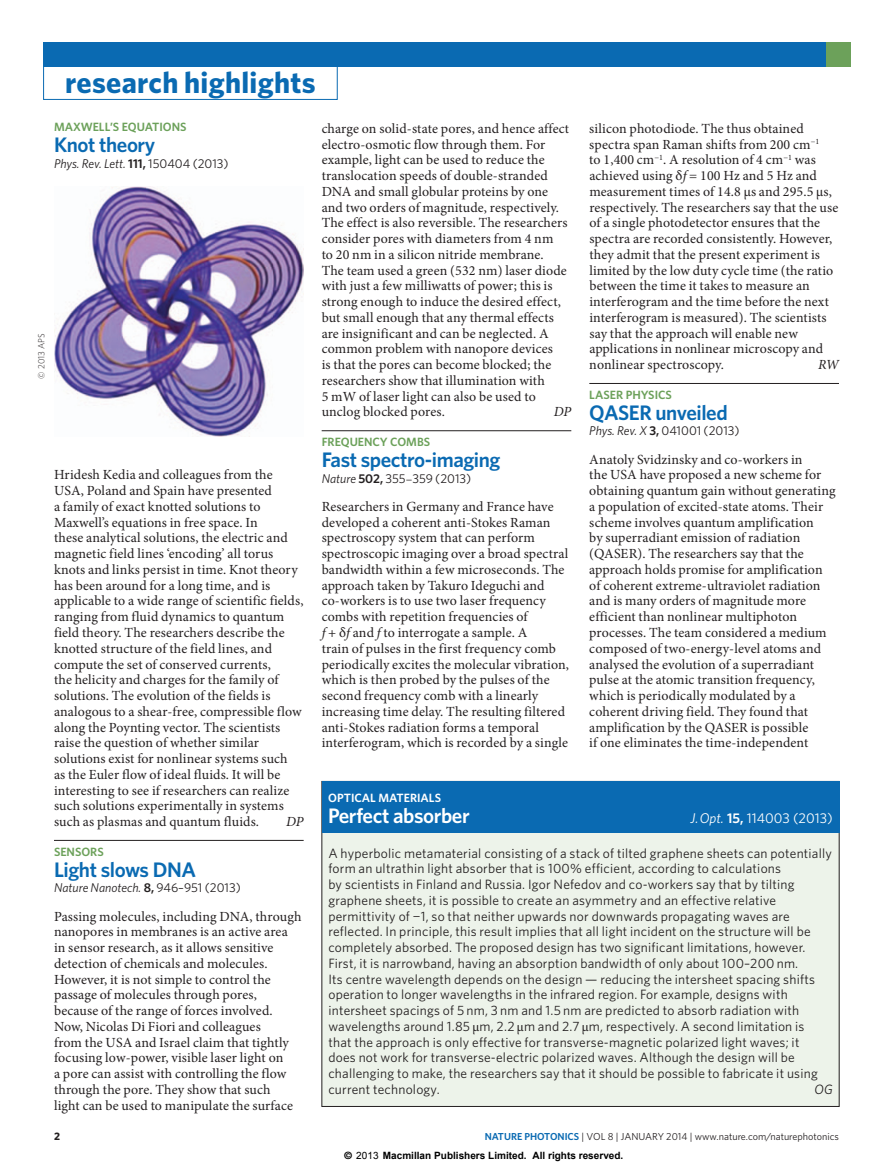
<style>
.page{position:relative;width:893px;height:1174px;background:#fff}
.page>*{position:absolute;margin:0;border:0;box-sizing:border-box;transform-origin:0 0}
.t1{font:700 30px "Whitney";letter-spacing:.01em;color:#0a6ab2}
.Title{font:600 21px "Whitney";letter-spacing:-.02em;color:#0a6ab2}
.Title-2{font:600 21px "Whitney";letter-spacing:-.02em;color:#fff}
.Title-3{font:14.1px "Whitney";color:#fff}
.Body_first{font:13.95px/15.8px "Minion Pro";letter-spacing:.01em;color:#231f20}
.Body_first-2{font:italic 13.95px "Minion Pro";color:#231f20}
.Box_body_first{font:13.5px/15.8px "Whitney";letter-spacing:.015em;color:#231f20}
.Box_body_first-2{font:italic 13.5px "Whitney";color:#231f20}
.Journal_DOI_ref{font:italic 12.75px "Whitney";color:#231f20}
.Journal_DOI_ref-2{font:12.75px "Whitney";color:#231f20}
.Subject_w_rule{font:600 12px "Whitney";color:#6ca15a}
.Subject{font:600 12px "Whitney";color:#6ca15a}
.Subject-2{font:600 12px "Whitney";color:#fff}
.t2{font:700 10.8px "Whitney";color:#231f20}
.t3{font:10.2px "Whitney";color:#231f20}
.t4{font:700 10.05px "Arial";color:#000}
.Picture_credit{font:300 9px "Whitney";color:#231f20}
.s1{font-weight:600;font-style:normal}
.s2{font-style:normal}
.s3{font-style:italic}
.s4{font-weight:600}
.s5{font-family:"Minion Pro"}
.s6{font-weight:600;color:#0a6ab2}
.s7{font-family:"Helvetica"}
.s8{font-weight:400}
</style>
<div class="page">
<div style="left:43px;top:66px;width:295px;height:34px;border:1px solid #0a6ab2"></div>
<div style="left:43px;top:43px;width:806px;height:24px;background:#0a6ab2"></div>
<div style="left:826px;top:43px;width:24px;height:24px;background:#6ca15a"></div>
<hr style="left:54px;top:840px;width:250px;height:1px;background:#231f20">
<hr style="left:322px;top:430px;width:249px;height:1px;background:#231f20">
<hr style="left:589px;top:383px;width:250px;height:1px;background:#231f20">
<img style="left:54px;top:187px;width:249px;height:249px">
<div style="left:322px;top:781px;width:517px;height:325px;background:#edf3ea"></div>
<div style="left:322px;top:781px;width:517px;height:52px;background:#0a6ab2"></div>
<p class="Picture_credit" style="left:35px;top:378px;width:47px;rotate:-90deg">© 2013 APS</p>
<p class="t1" style="left:65px;top:62px;width:252px">research highlights</p>
<p class="Subject" style="left:54px;top:119px;width:134px">MAXWELL’S EQUATIONS</p>
<p class="Title" style="left:54px;top:131px;width:103px">Knot theory</p>
<p class="Journal_DOI_ref" style="left:54px;top:155px;width:176px">Phys. Rev. Lett. <span class="s1">111,</span> <span class="s2">150404 (2013)</span></p>
<p class="Body_first" style="left:322px;top:120px;width:249px">charge on solid-state pores, and hence affect electro-osmotic flow through them. For example, light can be used to reduce the translocation speeds of double-stranded DNA and small globular proteins by one and two orders of magnitude, respectively.<br>The effect is also reversible. The researchers consider pores with diameters from 4 nm<br>to 20 nm in a silicon nitride membrane.<br>The team used a green (532 nm) laser diode with just a few milliwatts of power; this is strong enough to induce the desired effect, but small enough that any thermal effects are insignificant and can be neglected. A common problem with nanopore devices<br>is that the pores can become blocked; the researchers show that illumination with<br>5 mW of laser light can also be used to unclog blocked pores.</p>
<p class="Body_first" style="left:589px;top:120px;width:251px">silicon photodiode. The thus obtained spectra span Raman shifts from 200 cm<sup>−1<br></sup>to 1,400 cm<sup>−1</sup>. A resolution of 4 cm<sup>−1</sup> was achieved using δ<span class="s3">f</span> = 100 Hz and 5 Hz and measurement times of 14.8 μs and 295.5 μs, respectively. The researchers say that the use of a single photodetector ensures that the spectra are recorded consistently. However, they admit that the present experiment is limited by the low duty cycle time (the ratio between the time it takes to measure an interferogram and the time before the next interferogram is measured). The scientists say that the approach will enable new applications in nonlinear microscopy and nonlinear spectroscopy.</p>
<p class="Body_first-2" style="left:818px;top:355px;width:22px">RW</p>
<p class="Subject_w_rule" style="left:589px;top:386px;width:84px">LASER PHYSICS</p>
<p class="Title" style="left:589px;top:398px;width:140px">QASER unveiled</p>
<p class="Journal_DOI_ref-2" style="left:589px;top:422px;width:152px"><span class="s3">Phys. Rev. X</span> <span class="s4">3,</span> 041001 (2013)</p>
<p class="Body_first" style="left:589px;top:451px;width:248px">Anatoly Svidzinsky and co-workers in<br>the USA have proposed a new scheme for obtaining quantum gain without generating a population of excited-state atoms. Their scheme involves quantum amplification<br>by superradiant emission of radiation (QASER). The researchers say that the approach holds promise for amplification of coherent extreme-ultraviolet radiation and is many orders of magnitude more efficient than nonlinear multiphoton processes. The team considered a medium composed of two-energy-level atoms and analysed the evolution of a superradiant pulse at the atomic transition frequency, which is periodically modulated by a coherent driving field. They found that amplification by the QASER is possible<br>if one eliminates the time-independent</p>
<p class="Body_first-2" style="left:554px;top:402px;width:19px">DP</p>
<p class="Subject_w_rule" style="left:322px;top:434px;width:110px">FREQUENCY COMBS</p>
<p class="Title" style="left:322px;top:445px;width:180px">Fast spectro-imaging</p>
<p class="Journal_DOI_ref-2" style="left:322px;top:470px;width:151px"><span class="s3">Nature</span> <span class="s4">502,</span> 355<span class="s5">–</span>359 (2013)</p>
<p class="Body_first" style="left:322px;top:498px;width:249px">Researchers in Germany and France have developed a coherent anti-Stokes Raman spectroscopy system that can perform spectroscopic imaging over a broad spectral bandwidth within a few microseconds. The approach taken by Takuro Ideguchi and co-workers is to use two laser frequency combs with repetition frequencies of<br><span class="s3">f</span> + δ<span class="s3">f</span> and <span class="s3">f</span> to interrogate a sample. A<br>train of pulses in the first frequency comb periodically excites the molecular vibration, which is then probed by the pulses of the second frequency comb with a linearly increasing time delay. The resulting filtered anti-Stokes radiation forms a temporal interferogram, which is recorded by a single</p>
<p class="Body_first" style="left:54px;top:467px;width:251px">Hridesh Kedia and colleagues from the USA, Poland and Spain have presented<br>a family of exact knotted solutions to Maxwell’s equations in free space. In<br>these analytical solutions, the electric and magnetic field lines ‘encoding’ all torus knots and links persist in time. Knot theory has been around for a long time, and is applicable to a wide range of scientific fields, ranging from fluid dynamics to quantum field theory. The researchers describe the knotted structure of the field lines, and compute the set of conserved currents,<br>the helicity and charges for the family of solutions. The evolution of the fields is analogous to a shear-free, compressible flow along the Poynting vector. The scientists raise the question of whether similar solutions exist for nonlinear systems such<br>as the Euler flow of ideal fluids. It will be interesting to see if researchers can realize such solutions experimentally in systems such as plasmas and quantum fluids.</p>
<p class="Subject-2" style="left:328px;top:789px;width:114px">OPTICAL MATERIALS</p>
<p class="Title-2" style="left:328px;top:801px;width:143px">Perfect absorber</p>
<p class="Title-3" style="left:690px;top:808px;width:144px"><span class="s3">J. Opt.</span> <span class="s4">15,</span> 114003 (2013)</p>
<p class="Body_first-2" style="left:286px;top:812px;width:19px">DP</p>
<p class="Subject_w_rule" style="left:54px;top:843px;width:51px">SENSORS</p>
<p class="Title" style="left:54px;top:855px;width:144px">Light slows DNA</p>
<p class="Journal_DOI_ref" style="left:54px;top:879px;width:188px">Nature Nanotech. <span class="s1">8,</span> <span class="s2">946–951 (2013)</span></p>
<p class="Body_first" style="left:54px;top:908px;width:249px">Passing molecules, including DNA, through nanopores in membranes is an active area in sensor research, as it allows sensitive detection of chemicals and molecules.<br>However, it is not simple to control the passage of molecules through pores, because of the range of forces involved.<br>Now, Nicolas Di Fiori and colleagues<br>from the USA and Israel claim that tightly focusing low-power, visible laser light on<br>a pore can assist with controlling the flow through the pore. They show that such<br>light can be used to manipulate the surface</p>
<p class="Box_body_first" style="left:328px;top:844px;width:505px">A hyperbolic metamaterial consisting of a stack of tilted graphene sheets can potentially form an ultrathin light absorber that is 100% efficient, according to calculations<br>by scientists in Finland and Russia. Igor Nefedov and co-workers say that by tilting graphene sheets, it is possible to create an asymmetry and an effective relative permittivity of −1, so that neither upwards nor downwards propagating waves are reflected. In principle, this result implies that all light incident on the structure will be completely absorbed. The proposed design has two significant limitations, however.<br>First, it is narrowband, having an absorption bandwidth of only about 100–200 nm.<br>Its centre wavelength depends on the design — reducing the intersheet spacing shifts operation to longer wavelengths in the infrared region. For example, designs with intersheet spacings of 5 nm, 3 nm and 1.5 nm are predicted to absorb radiation with wavelengths around 1.85 <span class="s5">μ</span>m, 2.2 <span class="s5">μ</span>m and 2.7 <span class="s5">μ</span>m, respectively. A second limitation is<br>that the approach is only effective for transverse-magnetic polarized light waves; it<br>does not work for transverse-electric polarized waves. Although the design will be challenging to make, the researchers say that it should be possible to fabricate it using current technology.</p>
<p class="Box_body_first-2" style="left:814px;top:1080px;width:20px">OG</p>
<p class="t2" style="left:54px;top:1129px;width:8px">2</p>
<p class="t3" style="left:485px;top:1129px;width:356px"><span class="s6">NATURE PHOTONICS</span> | VOL 8 | JANUARY 2014 | www.nature.com/naturephotonics</p>
<p class="t4" style="left:345px;top:1149px;width:280px"><span class="s7">©</span> <span class="s8">2013</span> Macmillan Publishers Limited. All rights reserved.</p>
</div>
